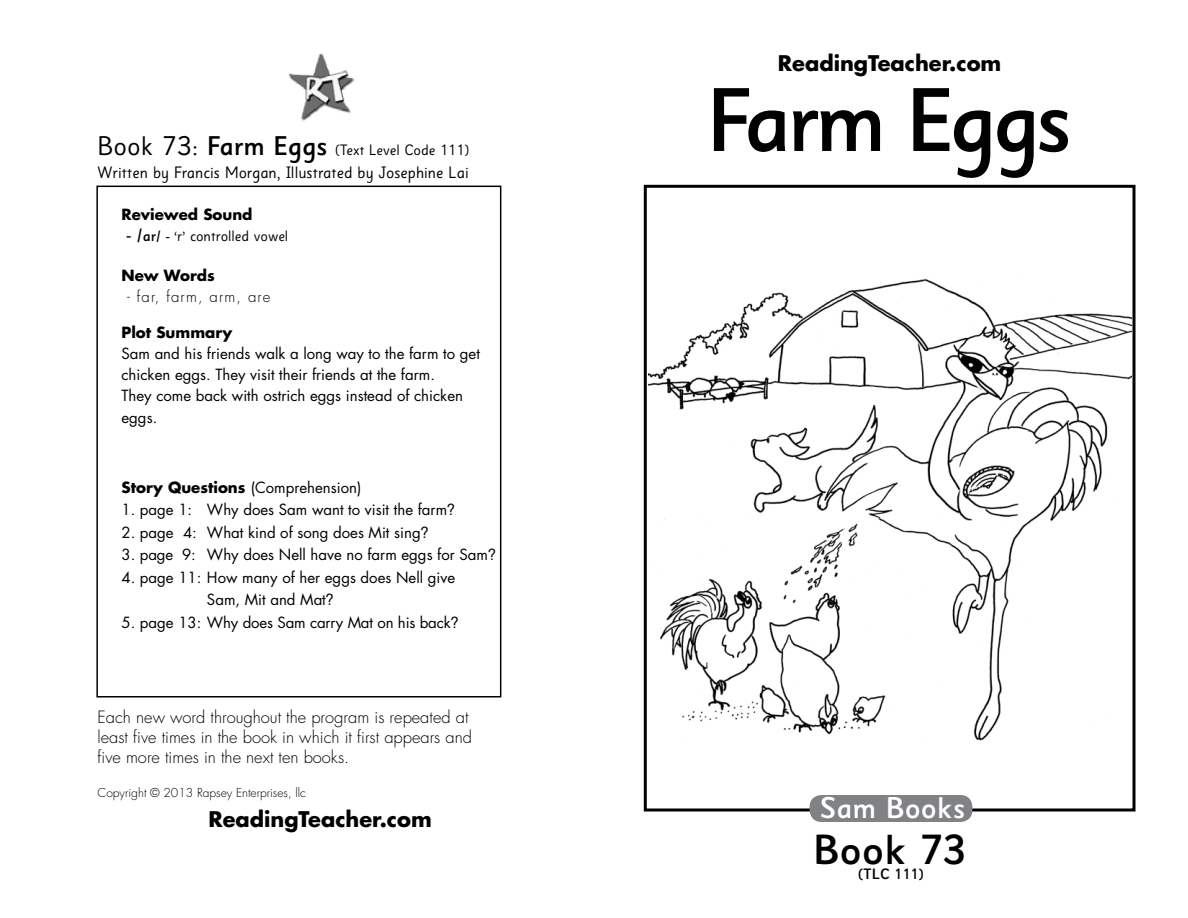
<style>
.page{position:relative;width:1188px;height:918px;background:#fff}
.page>*{position:absolute;margin:0;border:0;box-sizing:border-box;transform-origin:0 0}
.t1{font:500 90px "Sassoon Sans US Md";letter-spacing:-.05em;color:#000}
.t2{font:500 42px "Sassoon Sans US Md";color:#000}
.t3{font:500 30px "Sassoon Sans US Md";color:#fff}
.t4{font:700 21px "Futura";color:#000}
.t5{font:300 16.5px/19.8px "Futura";color:#000}
.t6{font:16.5px "Sassoon Sans US Rg";color:#000}
.t7{font:15px/21.1px "Futura";color:#000}
.t8{font:15px "Sassoon Sans US Rg";color:#000}
.t9{font:700 15px "Futura";color:#000}
.t10{font:300 15px "Futura";letter-spacing:.075em;color:#000}
.t11{font:500 15px "Sassoon Sans US Md";color:#000}
.t12{font:300 12px "Futura";color:#000}
.s1{font-size:27px}
.s2{font-family:"Sassoon Sans US Md";font-weight:500;font-size:27px}
.s3{font-family:"Sassoon Sans US Md";font-weight:500;font-size:18px}
.s4{font-family:"Sassoon Sans US Md";font-weight:500}
.s5{font-weight:700}
</style>
<div class="page">
<div style="left:644px;top:185px;width:492px;height:627px;border:3px solid #000"></div>
<div style="left:810px;top:795px;width:162px;height:27px;background:#808285;border-radius:12px"></div>
<div style="left:96px;top:186px;width:405px;height:512px;border:2px solid #000"></div>
<img style="left:289px;top:53px;width:67px;height:68px">
<img style="left:649px;top:278px;width:482px;height:463px">
<p class="t8" style="left:98px;top:142px;width:373px"><span class="s1">Book 73:</span> <span class="s2">Farm Eggs</span> (Text Level Code 111)</p>
<p class="t6" style="left:98px;top:164px;width:373px">Written by Francis Morgan, Illustrated by Josephine Lai</p>
<p class="t9" style="left:122px;top:204px;width:133px">Reviewed Sound</p>
<p class="t8" style="left:127px;top:228px;width:163px"><span class="s3">- /</span><span class="s4">ar/ -</span> ‘r’ controlled vowel</p>
<p class="t9" style="left:121px;top:265px;width:95px">New Words</p>
<p class="t10" style="left:127px;top:287px;width:145px">- far, farm, arm, are</p>
<p class="t9" style="left:121px;top:322px;width:112px">Plot Summary</p>
<p class="t7" style="left:121px;top:343px;width:360px">Sam and his friends walk a long way to the farm to get chicken eggs. They visit their friends at the farm.<br>They come back with ostrich eggs instead of chicken eggs.</p>
<p class="t7" style="left:121px;top:476px;width:241px"><span class="s5">Story Questions</span> (Comprehension)</p>
<p class="t7" style="left:121px;top:499px;width:335px">1. page 1: Why does Sam want to visit the farm?</p>
<p class="t7" style="left:121px;top:521px;width:308px">2. page 4: What kind of song does Mit sing?</p>
<p class="t7" style="left:121px;top:544px;width:375px">3. page 9: Why does Nell have no farm eggs for Sam?</p>
<p class="t7" style="left:207px;top:566px;width:250px;line-height:22.5px;text-indent:-85px">4. page 11: How many of her eggs does Nell give<br>Sam, Mit and Mat?</p>
<p class="t7" style="left:121px;top:611px;width:338px">5. page 13: Why does Sam carry Mat on his back?</p>
<p class="t5" style="left:98px;top:707px;width:376px">Each new word throughout the program is repeated at least five times in the book in which it first appears and five more times in the next ten books.</p>
<p class="t12" style="left:98px;top:785px;width:210px">Copyright © 2013 Rapsey Enterprises, llc</p>
<h3 class="t4" style="left:208px;top:805px;width:225px">ReadingTeacher.com</h3>
<h3 class="t4" style="left:778px;top:48px;width:225px">ReadingTeacher.com</h3>
<h1 class="t1" style="left:707px;top:71px;width:367px">Farm Eggs</h1>
<h3 class="t3" style="left:820px;top:791px;width:147px">Sam Books</h3>
<h2 class="t2" style="left:813px;top:827px;width:155px">Book 73</h2>
<p class="t11" style="left:858px;top:866px;width:67px">(TLC 111)</p>
</div>
